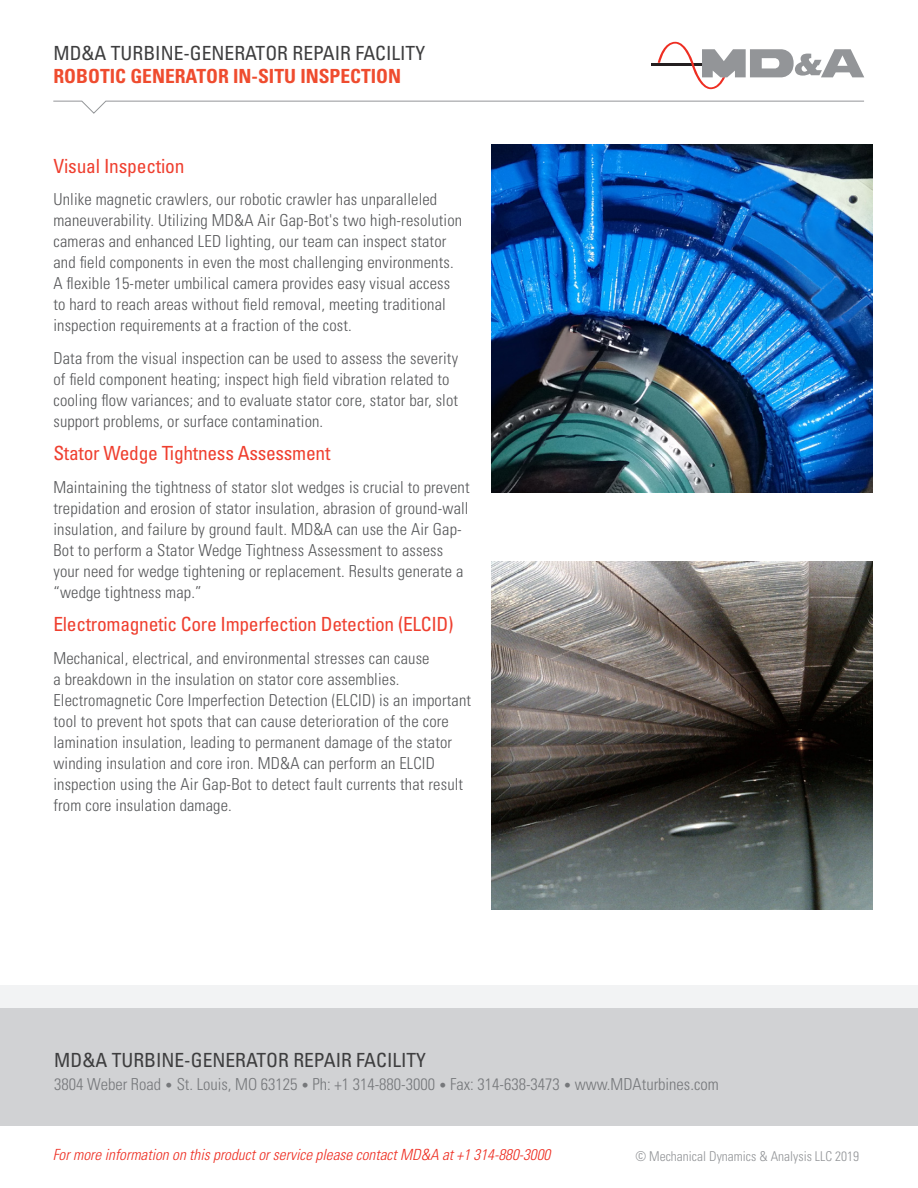
<style>
.page{position:relative;width:918px;height:1188px;background:#fff}
.page>*{position:absolute;margin:0;border:0;box-sizing:border-box;transform-origin:0 0}
.t1{font:condensed 19.5px/23.4px "Univers LT Std";color:#3e3e3f}
.Paragraph_Style_1{font:condensed 19.5px "Univers LT Std";letter-spacing:-.015em;color:#ef3f2f}
.Paragraph_Style_1-2{font:300 condensed 16.5px/21px "Univers LT Std";letter-spacing:.01em;color:#57585a}
.t2{font:300 condensed 16.5px "Univers LT Std";color:#76787b}
.t3{font:italic 300 condensed 15.3px "Univers LT Std";color:#ee2e22}
.t4{font:300 condensed 13.5px "Univers LT Std";color:#939598}
.s1{font-weight:700;color:#ef4c2f}
.s2{font-size:13.5px}
</style>
<div class="page">
<img style="left:492px;top:562px;width:381px;height:347px">
<svg style="left:53px;top:101px;width:811px;height:13px"></svg>
<hr style="left:651px;top:63px;width:60px;height:3px;background:#231f20">
<svg style="left:658px;top:42px;width:206px;height:47px"></svg>
<img style="left:492px;top:145px;width:381px;height:347px">
<div style="left:0;top:986px;width:918px;height:31px;background:#f2f3f4"></div>
<div style="left:0;top:1009px;width:918px;height:117px;background:#d1d2d4"></div>
<p class="t1" style="left:53px;top:41px;width:373px">MD&amp;A TURBINE-GENERATOR REPAIR FACILITY<br><span class="s1">ROBOTIC GENERATOR IN-SITU INSPECTION</span></p>
<p class="Paragraph_Style_1" style="left:53px;top:153px;width:133px">Visual Inspection</p>
<p class="Paragraph_Style_1-2" style="left:53px;top:189px;width:410px">Unlike magnetic crawlers, our robotic crawler has unparalleled maneuverability. Utilizing MD&amp;A Air Gap-Bot's two high-resolution cameras and enhanced LED lighting, our team can inspect stator and field components in even the most challenging environments.<br>A flexible 15-meter umbilical camera provides easy visual access to hard to reach areas without field removal, meeting traditional inspection requirements at a fraction of the cost.</p>
<p class="Paragraph_Style_1-2" style="left:53px;top:348px;width:406px">Data from the visual inspection can be used to assess the severity of field component heating; inspect high field vibration related to cooling flow variances; and to evaluate stator core, stator bar, slot support problems, or surface contamination.</p>
<p class="Paragraph_Style_1" style="left:53px;top:441px;width:278px">Stator Wedge Tightness Assessment</p>
<p class="Paragraph_Style_1-2" style="left:53px;top:477px;width:418px">Maintaining the tightness of stator slot wedges is crucial to prevent trepidation and erosion of stator insulation, abrasion of ground-wall insulation, and failure by ground fault. MD&amp;A can use the Air Gap-Bot to perform a Stator Wedge Tightness Assessment to assess your need for wedge tightening or replacement. Results generate a “wedge tightness map.”</p>
<p class="Paragraph_Style_1" style="left:53px;top:612px;width:402px">Electromagnetic Core Imperfection Detection (ELCID)</p>
<p class="Paragraph_Style_1-2" style="left:53px;top:648px;width:419px">Mechanical, electrical, and environmental stresses can cause<br>a breakdown in the insulation on stator core assemblies.<br>Electromagnetic Core Imperfection Detection (ELCID) is an important tool to prevent hot spots that can cause deterioration of the core lamination insulation, leading to permanent damage of the stator winding insulation and core iron. MD&amp;A can perform an ELCID inspection using the Air Gap-Bot to detect fault currents that result from core insulation damage.</p>
<p class="t1" style="left:54px;top:1049px;width:373px">MD&amp;A TURBINE-GENERATOR REPAIR FACILITY</p>
<p class="t2" style="left:54px;top:1074px;width:666px">3804 Weber Road <span class="s2">•</span> St. Louis, MO 63125 <span class="s2">•</span> Ph: +1 314-880-3000 <span class="s2">•</span> Fax: 314-638-3473 <span class="s2">•</span> www.MDAturbines.com</p>
<p class="t3" style="left:53px;top:1146px;width:503px">FormoreinformationonthisproductorservicepleasecontactMD&amp;A at+1314-880-3000</p>
<p class="t4" style="left:635px;top:1148px;width:225px">© Mechanical Dynamics &amp; Analysis LLC 2019</p>
</div>
